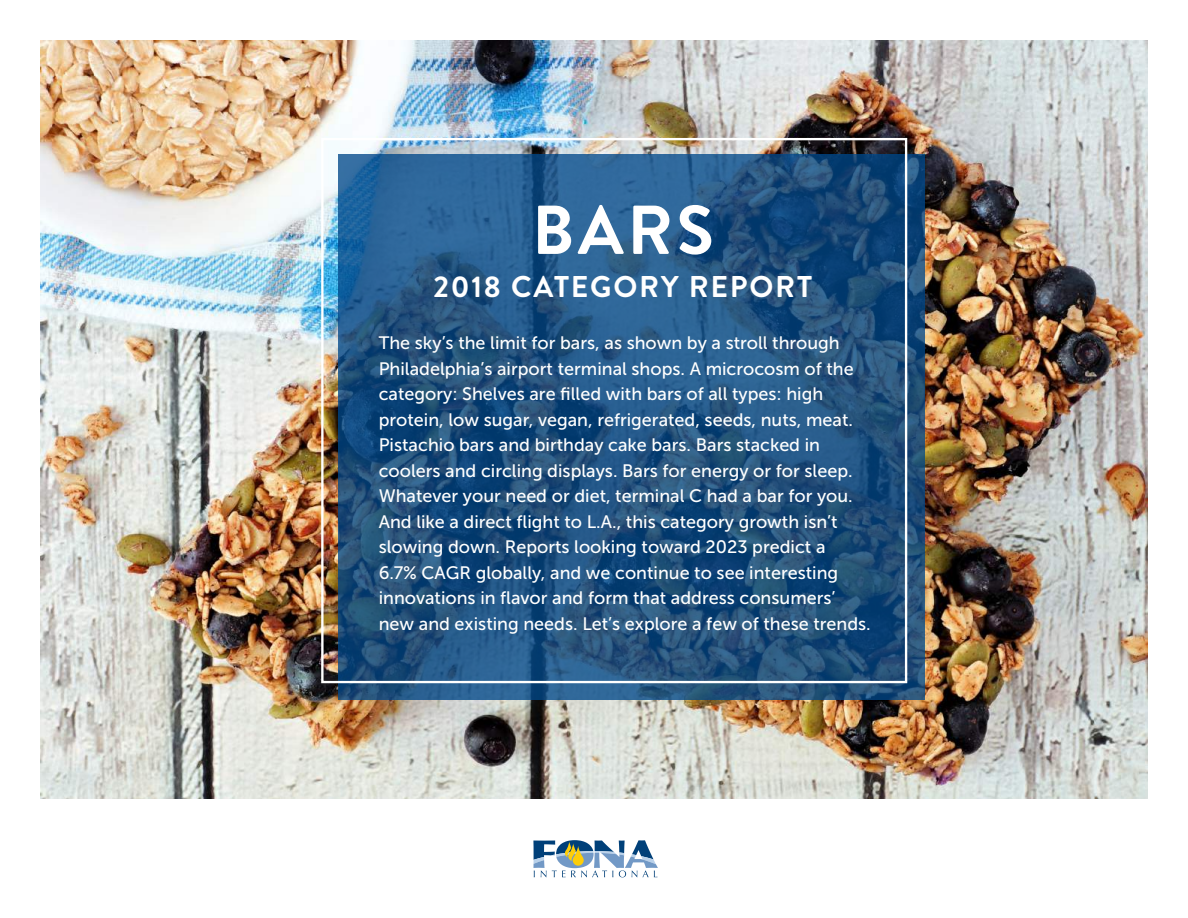
<style>
.page{position:relative;width:1188px;height:918px;background:#fff}
.page>*{position:absolute;margin:0;border:0;box-sizing:border-box;transform-origin:0 0}
.t1{font:700 69px "Brandon Grotesque";color:#fff}
.t2{font:700 30px "Brandon Grotesque";letter-spacing:.06em;color:#fff}
.t3{font:18px/25.5px "Museo Sans 500";color:#fff}
</style>
<div class="page">
<svg style="left:533px;top:840px;width:125px;height:37px"></svg>
<img style="left:40px;top:40px;width:1108px;height:759px">
<svg style="left:338px;top:154px;width:586px;height:545px;background:#215380"></svg>
<div style="left:321px;top:138px;width:586px;height:545px;border:2px solid #fff"></div>
<h1 class="t1" style="left:532px;top:182px;width:184px">BARS</h1>
<h2 class="t2" style="left:434px;top:265px;width:380px">2018 CATEGORY REPORT</h2>
<p class="t3" style="left:379px;top:330px;width:494px">The sky’s the limit for bars, as shown by a stroll through Philadelphia’s airport terminal shops. A microcosm of the category: Shelves are filled with bars of all types: high protein, low sugar, vegan, refrigerated, seeds, nuts, meat.<br>Pistachio bars and birthday cake bars. Bars stacked in coolers and circling displays. Bars for energy or for sleep.<br>Whatever your need or diet, terminal C had a bar for you.<br>And like a direct flight to L.A., this category growth isn’t slowing down. Reports looking toward 2023 predict a<br>6.7% CAGR globally, and we continue to see interesting innovations in flavor and form that address consumers’ new and existing needs. Let’s explore a few of these trends.</p>
</div>
